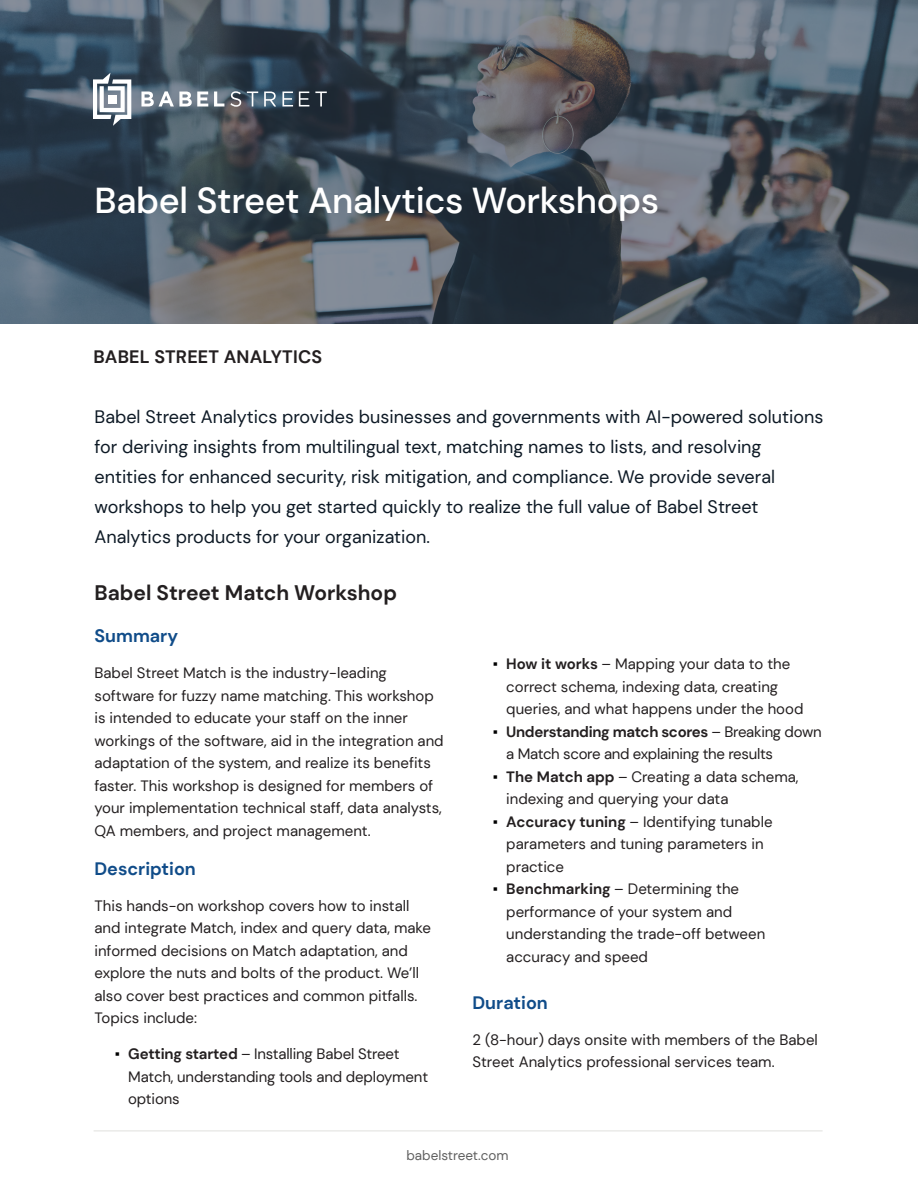
<style>
.page{position:relative;width:918px;height:1188px;background:#fff}
.page>*{position:absolute;margin:0;border:0;box-sizing:border-box;transform-origin:0 0}
.t1{font:500 36px "DM Sans";letter-spacing:-.01em;color:#fff}
.Workshop_Title{font:700 21px "DM Sans";color:#231f20}
.t2{font:18px/30px "DM Sans";color:#0d1925}
.t3{font:700 18px "DM Sans";color:#104c89}
.Section_Subheader{font:700 18px "DM Sans";letter-spacing:.01em;color:#231f20}
.t4{font:15px/22.5px "DM Sans";color:#231f20}
.t5{font:15px/22.5px "DM Sans";letter-spacing:-.02em;color:#231f20}
.t6{font:13.5px "DM Sans";color:#606060}
.s1{font-family:"Arial";color:#000}
.s2{font-weight:700}
</style>
<div class="page">
<svg style="left:0;top:0;width:918px;height:324px;background:#48545f"></svg>
<svg style="left:141px;top:91px;width:67px;height:15px"></svg>
<svg style="left:214px;top:92px;width:10px;height:14px"></svg>
<svg style="left:230px;top:91px;width:11px;height:16px"></svg>
<svg style="left:247px;top:92px;width:11px;height:14px"></svg>
<svg style="left:264px;top:92px;width:12px;height:14px"></svg>
<svg style="left:282px;top:92px;width:11px;height:14px"></svg>
<svg style="left:299px;top:92px;width:10px;height:14px"></svg>
<svg style="left:315px;top:92px;width:12px;height:14px"></svg>
<svg style="left:93px;top:73px;width:38px;height:53px"></svg>
<div style="left:108px;top:95px;width:9px;height:9px;background:#fff"></div>
<hr style="left:94px;top:1131px;width:729px;height:1px;background:#e0e0de">
<p class="t1" style="left:94px;top:178px;width:566px">Babel Street Analytics Workshops</p>
<p class="Section_Subheader" style="left:93px;top:346px;width:230px">BABEL STREET ANALYTICS</p>
<p class="t2" style="left:94px;top:402px;width:730px">Babel Street Analytics provides businesses and governments with AI-powered solutions for deriving insights from multilingual text, matching names to lists, and resolving entities for enhanced security, risk mitigation, and compliance. We provide several workshops to help you get started quickly to realize the full value of Babel Street Analytics products for your organization.</p>
<p class="Workshop_Title" style="left:94px;top:580px;width:304px">Babel Street Match Workshop</p>
<p class="t3" style="left:94px;top:625px;width:85px">Summary</p>
<p class="t4" style="left:94px;top:662px;width:351px">Babel Street Match is the industry-leading software for fuzzy name matching. This workshop is intended to educate your staff on the inner workings of the software, aid in the integration and adaptation of the system, and realize its benefits faster. This workshop is designed for members of your implementation technical staff, data analysts, QA members, and project management.</p>
<p class="t3" style="left:94px;top:857px;width:103px">Description</p>
<p class="t4" style="left:94px;top:894px;width:338px">This hands-on workshop covers how to install and integrate Match, index and query data, make informed decisions on Match adaptation, and explore the nuts and bolts of the product. We’ll also cover best practices and common pitfalls.<br>Topics include:</p>
<p class="t4" style="left:128px;top:1043px;width:301px;text-indent:-14px"><span class="s1">▪</span> <span class="s2">Getting started</span> – Installing Babel Street<br>Match, understanding tools and deployment options</p>
<p class="t4" style="left:506px;top:653px;width:299px;text-indent:-14px"><span class="s1">▪</span> <span class="s2">How it works</span> – Mapping your data to the correct schema, indexing data, creating queries, and what happens under the hood</p>
<p class="t5" style="left:506px;top:720px;width:317px;text-indent:-14px"><span class="s1">▪</span> <span class="s2">Understanding match scores</span> – Breaking down a Match score and explaining the results</p>
<p class="t4" style="left:506px;top:765px;width:294px;text-indent:-14px"><span class="s1">▪</span> <span class="s2">The Match app</span> – Creating a data schema, indexing and querying your data</p>
<p class="t4" style="left:506px;top:810px;width:268px;text-indent:-14px"><span class="s1">▪</span> <span class="s2">Accuracy tuning</span> – Identifying tunable parameters and tuning parameters in practice</p>
<p class="t4" style="left:506px;top:878px;width:261px;text-indent:-14px"><span class="s1">▪</span> <span class="s2">Benchmarking</span> – Determining the performance of your system and understanding the trade-off between accuracy and speed</p>
<p class="t3" style="left:472px;top:991px;width:77px">Duration</p>
<p class="t4" style="left:472px;top:1028px;width:347px">2 (8-hour) days onsite with members of the Babel<br>Street Analytics professional services team.</p>
<p class="t6" style="left:407px;top:1147px;width:104px">babelstreet.com</p>
</div>
